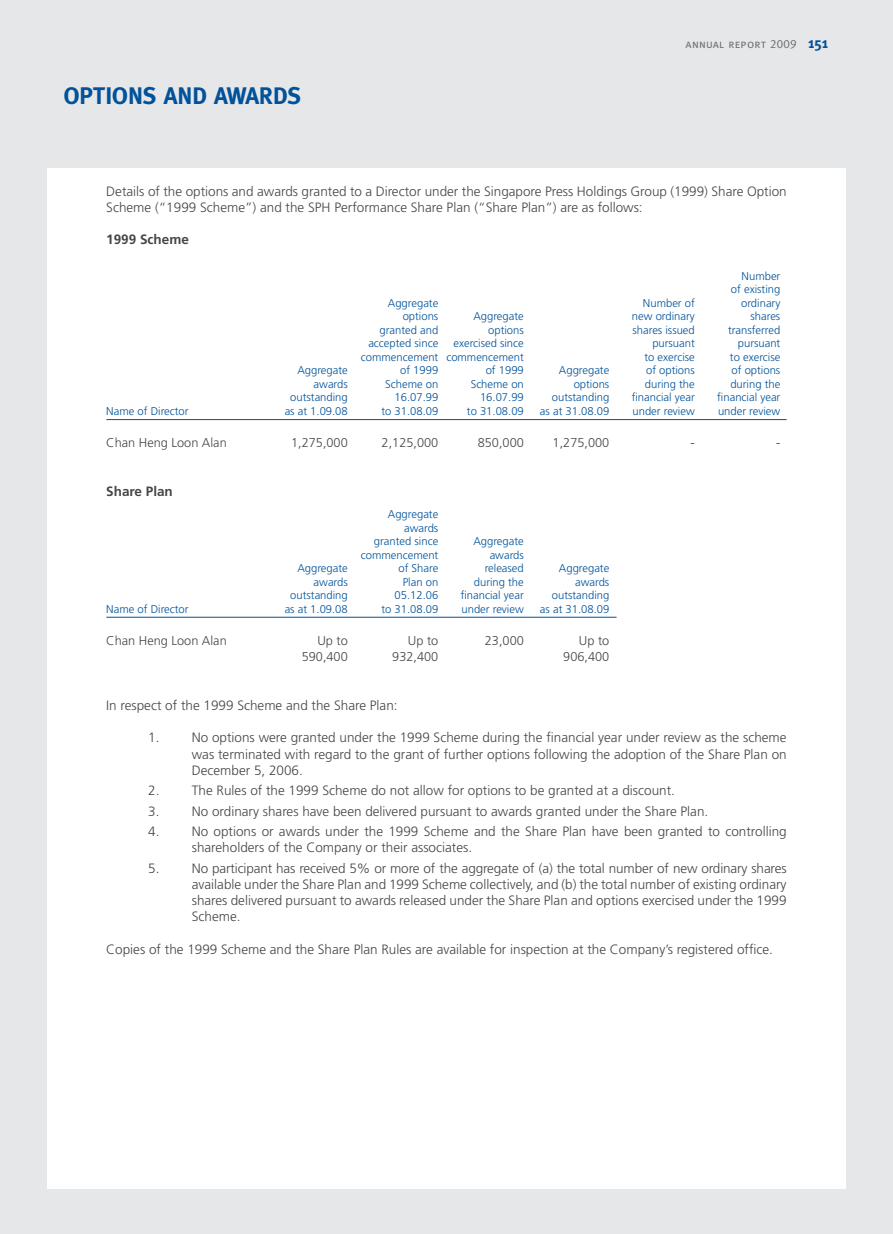
<style>
.page{position:relative;width:893px;height:1234px;background:#fff}
.page>*{position:absolute;margin:0;border:0;box-sizing:border-box;transform-origin:0 0}
.Heading-Big-New-1{font:700 24px "Meta";color:#01529a}
.Body-2tab-1{font:300 13.5px/16.2px "Frutiger";color:#454647;text-align:justify}
.Body{font:300 13.5px/16.2px "Frutiger";color:#454647}
.Body-1tab{font:300 13.5px "Frutiger";color:#454647}
.B2-BodySubhead-bold{font:700 13.5px "Frutiger";color:#454647}
._5COL{font:300 12.75px "Frutiger";color:#454647}
.t1{font:12px "Meta Caps";letter-spacing:.015em;color:#6c6d70}
.Table5-col{font:300 11.25px/13.5px "Frutiger";color:#01529a;text-align:right}
.s1{font-family:"Meta";font-weight:700;font-size:15px;color:#01529a}
</style>
<div class="page">
<div style="left:0;top:0;width:893px;height:1233px;background:#e6e7e9"></div>
<div style="left:47px;top:168px;width:799px;height:1020px;background:#fff"></div>
<hr style="left:106px;top:419px;width:681px;height:1px;background:#01529a">
<hr style="left:106px;top:616px;width:511px;height:1px;background:#01529a">
<p class="Heading-Big-New-1" style="left:64px;top:81px;width:239px">OPTIONS AND AWARDS</p>
<p class="t1" style="left:685px;top:37px;width:144px">annual report 2009 <span class="s1">151</span></p>
<p class="Body" style="left:106px;top:183px;width:682px">Details of the options and awards granted to a Director under the Singapore Press Holdings Group (1999) Share Option<br>Scheme (“1999 Scheme”) and the SPH Performance Share Plan (“Share Plan”) are as follows:</p>
<p class="B2-BodySubhead-bold" style="left:106px;top:232px;width:84px">1999 Scheme</p>
<p class="Table5-col" style="left:731px;top:269px;width:51px">Number of existing</p>
<p class="Table5-col" style="left:388px;top:296px;width:52px">Aggregate</p>
<p class="Table5-col" style="left:643px;top:296px;width:53px">Number of</p>
<p class="Table5-col" style="left:741px;top:296px;width:41px">ordinary</p>
<p class="Table5-col" style="left:403px;top:309px;width:37px">options</p>
<p class="Table5-col" style="left:473px;top:309px;width:52px">Aggregate</p>
<p class="Table5-col" style="left:632px;top:309px;width:64px">new ordinary</p>
<p class="Table5-col" style="left:750px;top:309px;width:31px">shares</p>
<p class="Table5-col" style="left:380px;top:323px;width:60px">granted and</p>
<p class="Table5-col" style="left:488px;top:323px;width:37px">options</p>
<p class="Table5-col" style="left:632px;top:323px;width:64px">shares issued</p>
<p class="Table5-col" style="left:728px;top:323px;width:54px">transferred</p>
<p class="Table5-col" style="left:368px;top:336px;width:71px">accepted since</p>
<p class="Table5-col" style="left:453px;top:336px;width:72px">exercised since</p>
<p class="Table5-col" style="left:652px;top:336px;width:44px">pursuant</p>
<p class="Table5-col" style="left:738px;top:336px;width:44px">pursuant</p>
<p class="Table5-col" style="left:361px;top:350px;width:164px">commencement commencement</p>
<p class="Table5-col" style="left:644px;top:350px;width:52px">to exercise</p>
<p class="Table5-col" style="left:730px;top:350px;width:52px">to exercise</p>
<p class="Table5-col" style="left:297px;top:363px;width:52px">Aggregate</p>
<p class="Table5-col" style="left:400px;top:363px;width:40px">of 1999</p>
<p class="Table5-col" style="left:486px;top:363px;width:40px">of 1999</p>
<p class="Table5-col" style="left:559px;top:363px;width:52px">Aggregate</p>
<p class="Table5-col" style="left:646px;top:363px;width:50px">of options</p>
<p class="Table5-col" style="left:732px;top:363px;width:50px">of options</p>
<p class="Table5-col" style="left:314px;top:377px;width:36px">awards</p>
<p class="Table5-col" style="left:385px;top:377px;width:55px">Scheme on</p>
<p class="Table5-col" style="left:471px;top:377px;width:55px">Scheme on</p>
<p class="Table5-col" style="left:574px;top:377px;width:37px">options</p>
<p class="Table5-col" style="left:645px;top:377px;width:52px">during the</p>
<p class="Table5-col" style="left:730px;top:377px;width:52px">during the</p>
<p class="Table5-col" style="left:290px;top:390px;width:59px">outstanding</p>
<p class="Table5-col" style="left:395px;top:390px;width:45px">16.07.99</p>
<p class="Table5-col" style="left:480px;top:390px;width:45px">16.07.99</p>
<p class="Table5-col" style="left:552px;top:390px;width:59px">outstanding</p>
<p class="Table5-col" style="left:632px;top:390px;width:65px">financial year</p>
<p class="Table5-col" style="left:717px;top:390px;width:65px">financial year</p>
<p class="Table5-col" style="left:106px;top:404px;width:84px">Name of Director</p>
<p class="Table5-col" style="left:285px;top:404px;width:65px">as at 1.09.08</p>
<p class="Table5-col" style="left:381px;top:404px;width:58px">to 31.08.09</p>
<p class="Table5-col" style="left:467px;top:404px;width:58px">to 31.08.09</p>
<p class="Table5-col" style="left:540px;top:404px;width:71px">as at 31.08.09</p>
<p class="Table5-col" style="left:632px;top:404px;width:64px">under review</p>
<p class="Table5-col" style="left:718px;top:404px;width:64px">under review</p>
<p class="_5COL" style="left:106px;top:435px;width:122px">Chan Heng Loon Alan</p>
<p class="_5COL" style="left:291px;top:435px;width:58px">1,275,000</p>
<p class="_5COL" style="left:382px;top:435px;width:58px">2,125,000</p>
<p class="_5COL" style="left:478px;top:435px;width:48px">850,000</p>
<p class="_5COL" style="left:553px;top:435px;width:58px">1,275,000</p>
<p class="_5COL" style="left:691px;top:435px;width:6px">-</p>
<p class="_5COL" style="left:776px;top:435px;width:6px">-</p>
<p class="B2-BodySubhead-bold" style="left:106px;top:483px;width:68px">Share Plan</p>
<p class="Table5-col" style="left:374px;top:507px;width:66px">Aggregate awards granted since</p>
<p class="Table5-col" style="left:473px;top:534px;width:52px">Aggregate</p>
<p class="Table5-col" style="left:361px;top:547px;width:79px">commencement</p>
<p class="Table5-col" style="left:490px;top:547px;width:36px">awards</p>
<p class="Table5-col" style="left:297px;top:561px;width:52px">Aggregate</p>
<p class="Table5-col" style="left:398px;top:561px;width:41px">of Share</p>
<p class="Table5-col" style="left:485px;top:561px;width:41px">released</p>
<p class="Table5-col" style="left:559px;top:561px;width:52px">Aggregate</p>
<p class="Table5-col" style="left:314px;top:574px;width:36px">awards</p>
<p class="Table5-col" style="left:403px;top:574px;width:37px">Plan on</p>
<p class="Table5-col" style="left:474px;top:574px;width:52px">during the</p>
<p class="Table5-col" style="left:575px;top:574px;width:36px">awards</p>
<p class="Table5-col" style="left:290px;top:588px;width:59px">outstanding</p>
<p class="Table5-col" style="left:395px;top:588px;width:45px">05.12.06</p>
<p class="Table5-col" style="left:461px;top:588px;width:65px">financial year</p>
<p class="Table5-col" style="left:552px;top:588px;width:59px">outstanding</p>
<p class="Table5-col" style="left:106px;top:601px;width:84px">Name of Director</p>
<p class="Table5-col" style="left:285px;top:601px;width:65px">as at 1.09.08</p>
<p class="Table5-col" style="left:381px;top:601px;width:58px">to 31.08.09</p>
<p class="Table5-col" style="left:461px;top:601px;width:64px">under review</p>
<p class="Table5-col" style="left:540px;top:601px;width:71px">as at 31.08.09</p>
<p class="_5COL" style="left:106px;top:633px;width:122px">Chan Heng Loon Alan</p>
<p class="_5COL" style="left:317px;top:633px;width:32px">Up to</p>
<p class="_5COL" style="left:408px;top:633px;width:32px">Up to</p>
<p class="_5COL" style="left:485px;top:633px;width:40px">23,000</p>
<p class="_5COL" style="left:579px;top:633px;width:32px">Up to</p>
<p class="_5COL" style="left:302px;top:649px;width:48px">590,400</p>
<p class="_5COL" style="left:392px;top:649px;width:48px">932,400</p>
<p class="_5COL" style="left:563px;top:649px;width:48px">906,400</p>
<p class="Body-1tab" style="left:106px;top:697px;width:293px">In respect of the 1999 Scheme and the Share Plan:</p>
<p class="Body-2tab-1" style="left:192px;top:729px;width:596px;text-indent:-44px">1. No options were granted under the 1999 Scheme during the financial year under review as the scheme was terminated with regard to the grant of further options following the adoption of the Share Plan on December 5, 2006.</p>
<p class="Body-2tab-1" style="left:148px;top:782px;width:528px">2. The Rules of the 1999 Scheme do not allow for options to be granted at a discount.</p>
<p class="Body-2tab-1" style="left:148px;top:802px;width:561px">3. No ordinary shares have been delivered pursuant to awards granted under the Share Plan.</p>
<p class="Body-2tab-1" style="left:192px;top:823px;width:596px;text-indent:-44px">4. No options or awards under the 1999 Scheme and the Share Plan have been granted to controlling shareholders of the Company or their associates.</p>
<p class="Body-2tab-1" style="left:192px;top:859px;width:596px;text-indent:-44px">5. No participant has received 5% or more of the aggregate of (a) the total number of new ordinary shares available under the Share Plan and 1999 Scheme collectively, and (b) the total number of existing ordinary shares delivered pursuant to awards released under the Share Plan and options exercised under the 1999<br>Scheme.</p>
<p class="Body-1tab" style="left:106px;top:941px;width:668px">Copies of the 1999 Scheme and the Share Plan Rules are available for inspection at the Company’s registered office.</p>
</div>
